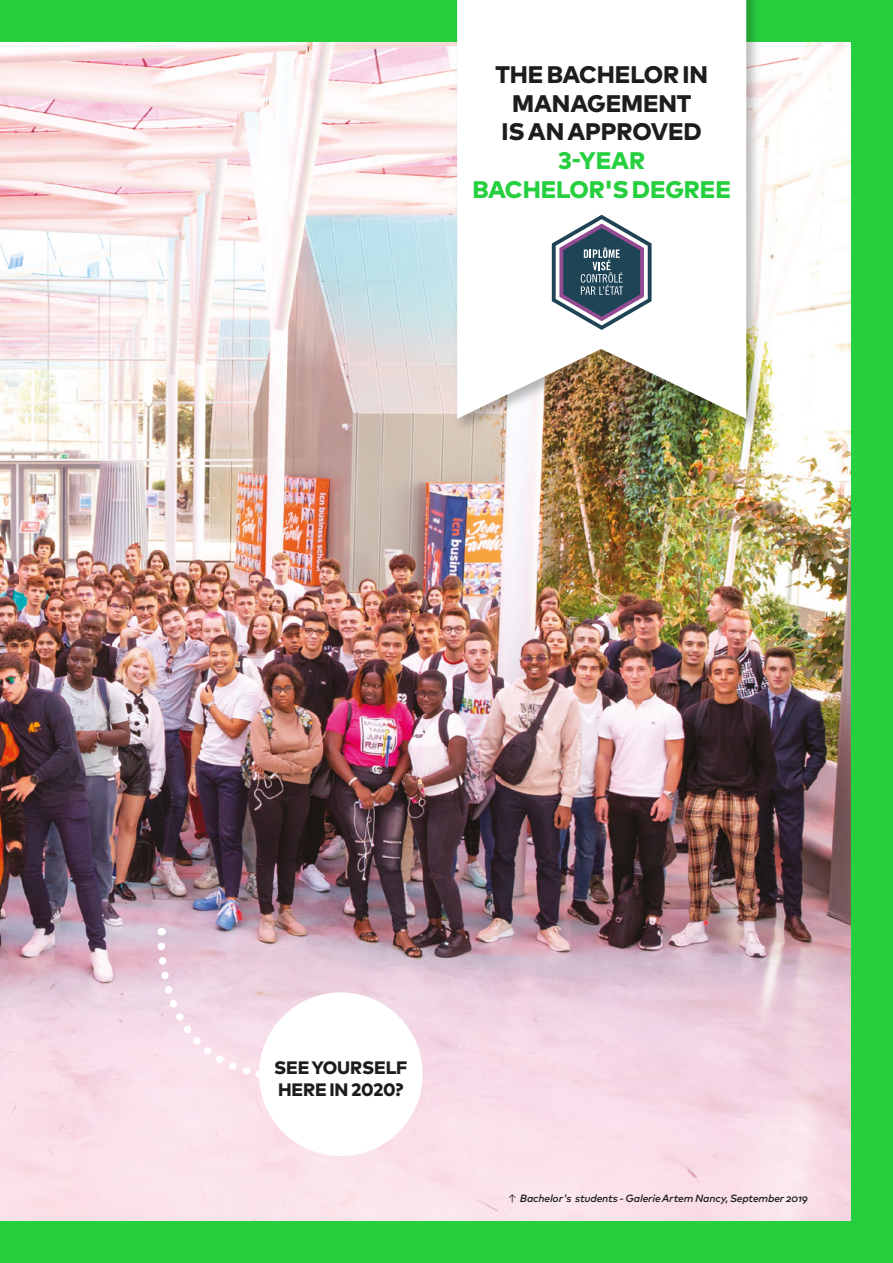
<style>
.page{position:relative;width:893px;height:1263px;background:#25cf3e}
.page>*{position:absolute;margin:0;border:0;box-sizing:border-box;transform-origin:0 0}
.t1{font:800 24px/28.8px "Mark Pro";letter-spacing:-.005em;color:#1d1d1b;text-align:center}
.t2{font:800 24px/28.8px "Mark Pro";letter-spacing:-.005em;color:#25cf3e;text-align:center}
.t3{font:800 18px/21.6px "Mark Pro";letter-spacing:-.005em;color:#1d1d1b}
.t4{font:italic 500 10.5px "Mark Pro";letter-spacing:-.015em;color:#1d1d1b}
.s1{font-weight:400;font-style:normal}
</style>
<div class="page">
<img style="left:0;top:43px;width:850px;height:1177px">
<div style="left:259px;top:992px;width:164px;height:164px;background:#fff;border-radius:50%"></div>
<svg style="left:153px;top:928px;width:108px;height:153px;background:#eed4e2"></svg>
<div style="left:454px;top:0;width:307px;height:433px;background:#1d1d1b;opacity:.3"></div>
<svg style="left:457px;top:0;width:289px;height:419px;background:#f4f2ef"></svg>
<svg style="left:552px;top:215px;width:100px;height:115px;background:#818d9d"></svg>
<h1 class="t1" style="left:495px;top:58px;width:214px">THE BACHELOR IN<br>MANAGEMENT<br>IS AN APPROVED</h1>
<h1 class="t2" style="left:472px;top:144px;width:260px">3-YEAR<br>BACHELOR'S DEGREE</h1>
<h2 class="t3" style="left:274px;top:1055px;width:135px">SEE YOURSELF<br>HERE IN 2020?</h2>
<p class="t4" style="left:507px;top:1190px;width:302px"><span class="s1">↑</span> Bachelor's students - Galerie Artem Nancy, September 2019</p>
</div>
